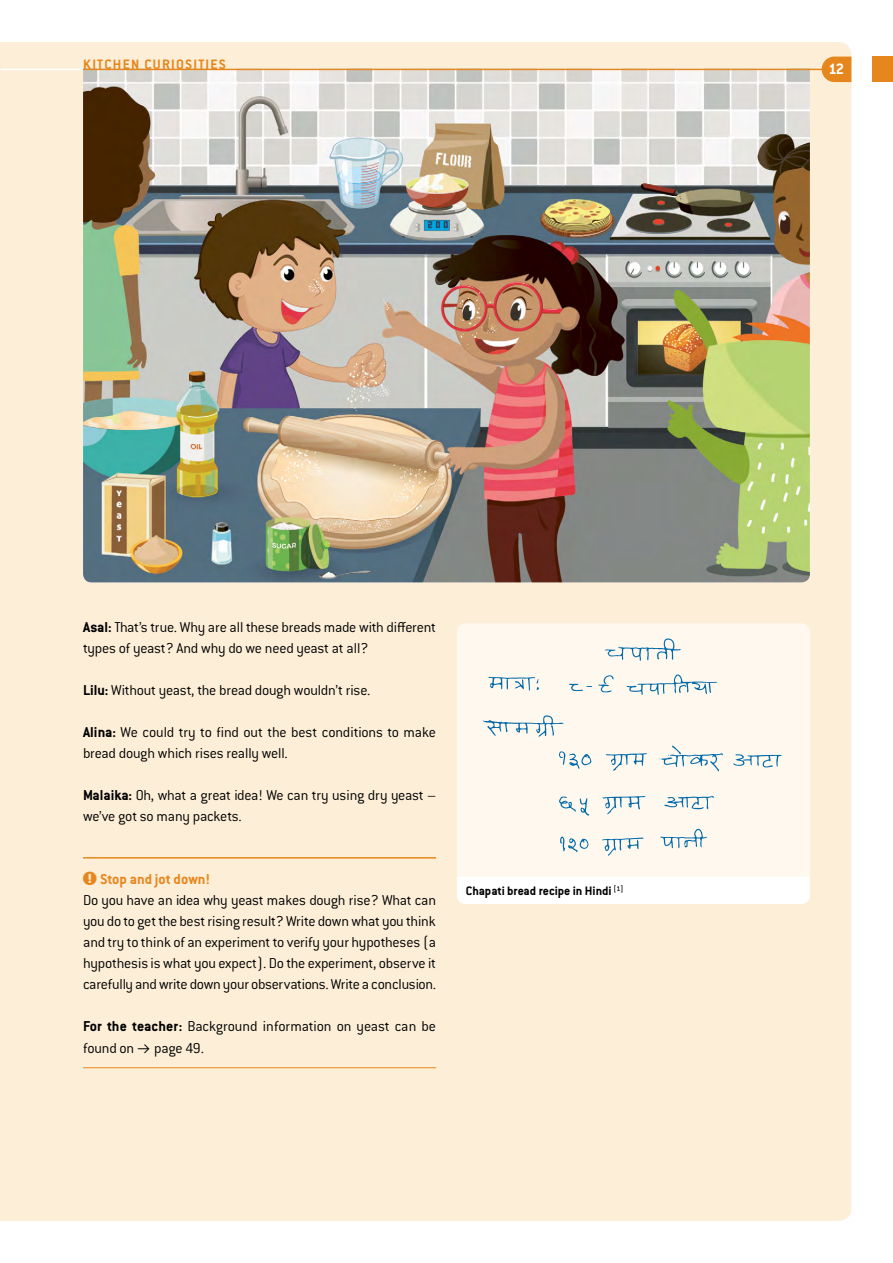
<style>
.page{position:relative;width:893px;height:1263px;background:#fff}
.page>*{position:absolute;margin:0;border:0;box-sizing:border-box;transform-origin:0 0}
.t1{font:700 16.5px "Conduit ITC Pro";color:#fff}
._01_Copy{font:300 15.75px/21px "Conduit ITC Pro";letter-spacing:-.015em;color:#000}
._01_Copy_Stop_KITCHE{font:300 15.75px/21px "Conduit ITC Pro";letter-spacing:-.02em;color:#000;text-align:justify}
._01_Copy_Stop_Kitche{font:300 15.75px/21px "Conduit ITC Pro";letter-spacing:-.01em;color:#000}
.t2{font:700 15.75px "Conduit ITC Pro";color:#e6871e}
.t3{font:700 15px "Conduit ITC Pro";letter-spacing:.08em;color:#e6871e}
._01_BU{font:700 13.5px "Conduit ITC Pro";color:#000}
.s1{font-weight:700}
.s2{font-family:"Biotif";font-weight:400;font-size:14.25px}
</style>
<div class="page">
<div style="left:0;top:42px;width:851px;height:1179px;background:#fdeed8"></div>
<img style="left:83px;top:68px;width:727px;height:514px">
<hr style="left:83px;top:857px;width:353px;height:1px;background:#e6871e">
<hr style="left:83px;top:1067px;width:353px;height:1px;background:#e6871e">
<div style="left:457px;top:623px;width:353px;height:253px;background:#fef8ee"></div>
<svg style="left:605px;top:638px;width:76px;height:23px;background:#dce5e4"></svg>
<svg style="left:660px;top:829px;width:47px;height:19px"></svg>
<svg style="left:602px;top:796px;width:43px;height:18px"></svg>
<svg style="left:606px;top:753px;width:41px;height:18px"></svg>
<svg style="left:602px;top:837px;width:42px;height:19px"></svg>
<svg style="left:559px;top:796px;width:30px;height:20px"></svg>
<svg style="left:733px;top:754px;width:49px;height:13px"></svg>
<svg style="left:560px;top:836px;width:29px;height:16px"></svg>
<svg style="left:559px;top:751px;width:32px;height:18px"></svg>
<svg style="left:598px;top:675px;width:16px;height:17px"></svg>
<svg style="left:569px;top:684px;width:23px;height:7px"></svg>
<svg style="left:483px;top:715px;width:80px;height:22px;background:#d8e2e3"></svg>
<svg style="left:659px;top:745px;width:64px;height:26px;background:#dde5e4"></svg>
<svg style="left:626px;top:674px;width:91px;height:21px;background:#d9e3e3"></svg>
<svg style="left:487px;top:677px;width:52px;height:13px"></svg>
<svg style="left:664px;top:796px;width:50px;height:13px"></svg>
<svg style="left:457px;top:876px;width:353px;height:28px"></svg>
<hr style="left:83px;top:69px;width:766px;height:1px;background:#e6871e">
<hr style="left:1px;top:69px;width:82px;height:1px;background:#fff">
<div style="left:872px;top:57px;width:21px;height:25px;background:#e6871e"></div>
<div style="left:822px;top:57px;width:29px;height:25px;background:#e6871e;border-radius:13px"></div>
<p class="t3" style="left:83px;top:55px;width:144px">KITCHEN CURIOSITIES</p>
<p class="t1" style="left:828px;top:59px;width:17px">12</p>
<p class="_01_Copy" style="left:83px;top:616px;width:355px"><span class="s1">Asal:</span> That’s true. Why are all these breads made with different types of yeast? And why do we need yeast at all?</p>
<p class="_01_Copy" style="left:83px;top:679px;width:289px"><span class="s1">Lilu:</span> Without yeast, the bread dough wouldn’t rise.</p>
<p class="_01_Copy" style="left:83px;top:721px;width:355px"><span class="s1">Alina:</span> We could try to find out the best conditions to make bread dough which rises really well.</p>
<p class="_01_Copy" style="left:83px;top:785px;width:355px"><span class="s1">Malaika:</span> Oh, what a great idea! We can try using dry yeast – we’ve got so many packets.</p>
<p class="t2" style="left:83px;top:870px;width:129px">■ Stop and jot down!</p>
<p class="_01_Copy_Stop_KITCHE" style="left:83px;top:890px;width:355px">Do you have an idea why yeast makes dough rise? What can you do to get the best rising result? Write down what you think and try to think of an experiment to verify your hypotheses (a hypothesis is what you expect). Do the experiment, observe it carefully and write down your observations. Write a conclusion.</p>
<p class="_01_Copy_Stop_Kitche" style="left:83px;top:1016px;width:355px"><span class="s1">For the teacher:</span> Background information on yeast can be found on <span class="s2">→</span> page 49.</p>
<p class="_01_BU" style="left:466px;top:883px;width:159px">Chapati bread recipe in Hindi <sup>[1]</sup></p>
</div>
